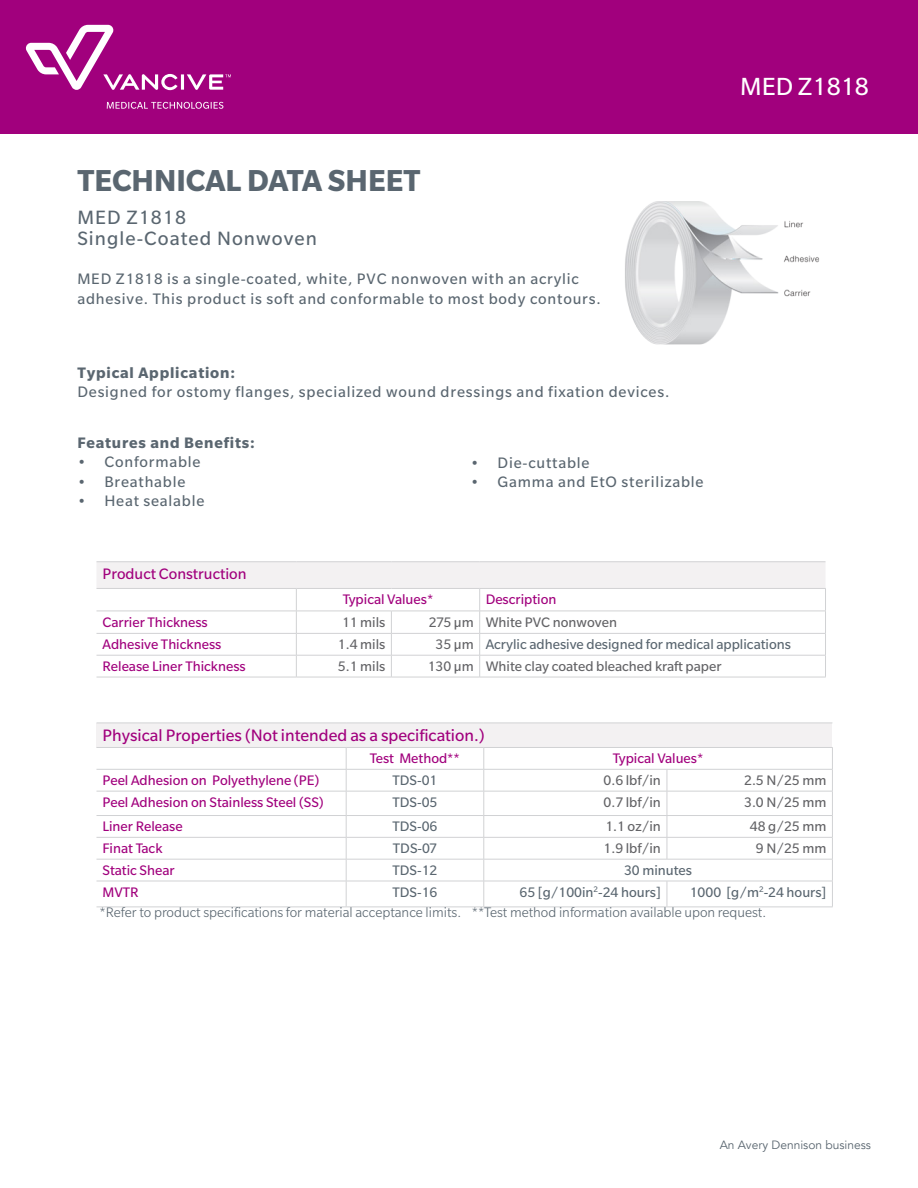
<style>
.page{position:relative;width:918px;height:1188px;background:#fff}
.page>*{position:absolute;margin:0;border:0;box-sizing:border-box;transform-origin:0 0}
.t1{font:700 33px "Slate Std";color:#5a6670}
.t2{font:27px "Slate Std";color:#fff}
.Body_copy_w_o_space{font:21px "Slate Std";letter-spacing:.05em;color:#5a6670}
.Body_copy_w_o_space-2{font:18px "Slate Std";color:#a1007d}
.Body_copy_w_o_space-3{font:16.5px/19.5px "Slate Std";letter-spacing:.05em;color:#5a6670}
.Body_copy_w_o_space-4{font:700 16.5px "Slate Std";letter-spacing:.05em;color:#5a6670}
.Body_copy_w_o_space-5{font:16.5px "Slate Std";color:#a1007d}
.TABLE_body{font:15px "Slate Std";color:#a1007d}
.TABLE_body-2{font:15px "Slate Std";color:#636366}
.TABLE_body-3{font:15px "Slate Std";color:#5a6670}
.body_copy{font:300 15px "Slate Std";color:#5a6670}
.t3{font:12px "Avenir";color:#5a6670}
</style>
<div class="page">
<div style="left:0;top:0;width:918px;height:134px;background:#a1007d"></div>
<svg style="left:107px;top:102px;width:116px;height:7px"></svg>
<svg style="left:26px;top:25px;width:205px;height:65px"></svg>
<div style="left:97px;top:723px;width:735px;height:24px;background:#f3f1f2"></div>
<svg style="left:97px;top:748px;width:735px;height:159px"></svg>
<hr style="left:97px;top:723px;width:249px;height:1px;background:#d1d2d4">
<hr style="left:346px;top:723px;width:138px;height:1px;background:#d1d2d4">
<hr style="left:484px;top:723px;width:183px;height:1px;background:#d1d2d4">
<hr style="left:667px;top:723px;width:165px;height:1px;background:#d1d2d4">
<hr style="left:97px;top:747px;width:249px;height:1px;background:#d1d2d4">
<hr style="left:346px;top:747px;width:138px;height:1px;background:#d1d2d4">
<hr style="left:484px;top:747px;width:183px;height:1px;background:#d1d2d4">
<hr style="left:667px;top:747px;width:166px;height:1px;background:#d1d2d4">
<hr style="left:97px;top:769px;width:249px;height:1px;background:#d1d2d4">
<hr style="left:346px;top:769px;width:138px;height:1px;background:#d1d2d4">
<hr style="left:484px;top:769px;width:183px;height:1px;background:#d1d2d4">
<hr style="left:667px;top:769px;width:166px;height:1px;background:#d1d2d4">
<hr style="left:97px;top:791px;width:249px;height:1px;background:#d1d2d4">
<hr style="left:346px;top:791px;width:138px;height:1px;background:#d1d2d4">
<hr style="left:484px;top:791px;width:183px;height:1px;background:#d1d2d4">
<svg style="left:667px;top:770px;width:1px;height:89px"></svg>
<svg style="left:346px;top:748px;width:1px;height:159px"></svg>
<svg style="left:484px;top:748px;width:1px;height:159px"></svg>
<svg style="left:667px;top:882px;width:1px;height:25px"></svg>
<svg style="left:832px;top:748px;width:1px;height:159px"></svg>
<hr style="left:667px;top:791px;width:166px;height:1px;background:#d1d2d4">
<hr style="left:97px;top:815px;width:249px;height:1px;background:#d1d2d4">
<hr style="left:346px;top:815px;width:138px;height:1px;background:#d1d2d4">
<hr style="left:484px;top:815px;width:183px;height:1px;background:#d1d2d4">
<hr style="left:97px;top:837px;width:249px;height:1px;background:#d1d2d4">
<hr style="left:346px;top:837px;width:138px;height:1px;background:#d1d2d4">
<hr style="left:484px;top:837px;width:183px;height:1px;background:#d1d2d4">
<hr style="left:97px;top:859px;width:249px;height:1px;background:#d1d2d4">
<hr style="left:346px;top:859px;width:138px;height:1px;background:#d1d2d4">
<hr style="left:484px;top:859px;width:183px;height:1px;background:#d1d2d4">
<hr style="left:97px;top:881px;width:249px;height:1px;background:#d1d2d4">
<hr style="left:346px;top:881px;width:138px;height:1px;background:#d1d2d4">
<hr style="left:484px;top:881px;width:183px;height:1px;background:#d1d2d4">
<hr style="left:97px;top:907px;width:249px;height:1px;background:#d1d2d4">
<hr style="left:346px;top:907px;width:138px;height:1px;background:#d1d2d4">
<hr style="left:484px;top:907px;width:183px;height:1px;background:#d1d2d4">
<hr style="left:667px;top:815px;width:166px;height:1px;background:#d1d2d4">
<hr style="left:667px;top:837px;width:166px;height:1px;background:#d1d2d4">
<hr style="left:667px;top:859px;width:166px;height:1px;background:#d1d2d4">
<hr style="left:667px;top:881px;width:166px;height:1px;background:#d1d2d4">
<hr style="left:667px;top:907px;width:166px;height:1px;background:#d1d2d4">
<hr style="left:97px;top:561px;width:199px;height:1px;background:#d1d2d4">
<hr style="left:296px;top:561px;width:95px;height:1px;background:#d1d2d4">
<hr style="left:391px;top:561px;width:89px;height:1px;background:#d1d2d4">
<hr style="left:480px;top:561px;width:346px;height:1px;background:#d1d2d4">
<svg style="left:97px;top:562px;width:729px;height:115px"></svg>
<hr style="left:97px;top:633px;width:199px;height:1px;background:#d1d2d4">
<hr style="left:97px;top:655px;width:199px;height:1px;background:#d1d2d4">
<hr style="left:97px;top:677px;width:199px;height:1px;background:#d1d2d4">
<hr style="left:296px;top:633px;width:95px;height:1px;background:#d1d2d4">
<hr style="left:391px;top:633px;width:89px;height:1px;background:#d1d2d4">
<hr style="left:480px;top:633px;width:346px;height:1px;background:#d1d2d4">
<hr style="left:296px;top:655px;width:95px;height:1px;background:#d1d2d4">
<hr style="left:391px;top:655px;width:89px;height:1px;background:#d1d2d4">
<hr style="left:480px;top:655px;width:346px;height:1px;background:#d1d2d4">
<hr style="left:296px;top:677px;width:95px;height:1px;background:#d1d2d4">
<hr style="left:391px;top:677px;width:89px;height:1px;background:#d1d2d4">
<hr style="left:480px;top:677px;width:346px;height:1px;background:#d1d2d4">
<img style="left:625px;top:201px;width:194px;height:144px">
<p class="t1" style="left:77px;top:163px;width:345px">TECHNICAL DATA SHEET</p>
<p class="Body_copy_w_o_space" style="left:77px;top:207px;width:110px">MED Z1818</p>
<p class="Body_copy_w_o_space" style="left:77px;top:228px;width:241px">Single-Coated Nonwoven</p>
<p class="Body_copy_w_o_space-3" style="left:77px;top:269px;width:525px">MED Z1818 is a single-coated, white, PVC nonwoven with an acrylic adhesive. This product is soft and conformable to most body contours.</p>
<p class="Body_copy_w_o_space-4" style="left:77px;top:364px;width:159px">Typical Application:</p>
<p class="Body_copy_w_o_space-3" style="left:77px;top:382px;width:594px">Designed for ostomy flanges, specialized wound dressings and fixation devices.</p>
<p class="Body_copy_w_o_space-4" style="left:77px;top:434px;width:179px">Features and Benefits:</p>
<p class="Body_copy_w_o_space-3" style="left:77px;top:452px;width:125px">• Conformable</p>
<p class="Body_copy_w_o_space-3" style="left:77px;top:472px;width:110px">• Breathable</p>
<p class="Body_copy_w_o_space-3" style="left:77px;top:491px;width:129px">• Heat sealable</p>
<p class="Body_copy_w_o_space-3" style="left:471px;top:453px;width:121px">• Die-cuttable</p>
<p class="Body_copy_w_o_space-3" style="left:471px;top:472px;width:235px">• Gamma and EtO sterilizable</p>
<p class="Body_copy_w_o_space-5" style="left:103px;top:565px;width:146px">Product Construction</p>
<p class="TABLE_body" style="left:343px;top:592px;width:92px">Typical Values*</p>
<p class="TABLE_body" style="left:486px;top:592px;width:72px">Description</p>
<p class="t2" style="left:740px;top:72px;width:130px">MED Z1818</p>
<p class="TABLE_body" style="left:103px;top:614px;width:107px">Carrier Thickness</p>
<p class="TABLE_body-2" style="left:342px;top:614px;width:45px">11 mils</p>
<p class="TABLE_body-2" style="left:429px;top:614px;width:46px">275 µm</p>
<p class="TABLE_body-2" style="left:486px;top:614px;width:133px">White PVC nonwoven</p>
<p class="TABLE_body" style="left:103px;top:637px;width:120px">Adhesive Thickness</p>
<p class="TABLE_body-2" style="left:338px;top:637px;width:49px">1.4 mils</p>
<p class="TABLE_body-2" style="left:436px;top:637px;width:40px">35 µm</p>
<p class="TABLE_body-3" style="left:486px;top:637px;width:307px">Acrylic adhesive designed for medical applications</p>
<p class="TABLE_body" style="left:103px;top:658px;width:145px">Release Liner Thickness</p>
<p class="TABLE_body-2" style="left:338px;top:658px;width:49px">5.1 mils</p>
<p class="TABLE_body-2" style="left:428px;top:658px;width:47px">130 µm</p>
<p class="TABLE_body-2" style="left:486px;top:658px;width:237px">White clay coated bleached kraft paper</p>
<p class="Body_copy_w_o_space-2" style="left:103px;top:726px;width:384px">Physical Properties (Not intended as a specification.)</p>
<p class="TABLE_body" style="left:370px;top:751px;width:92px">Test Method**</p>
<p class="TABLE_body" style="left:613px;top:751px;width:92px">Typical Values*</p>
<p class="TABLE_body" style="left:103px;top:773px;width:218px">Peel Adhesion on Polyethylene (PE)</p>
<p class="TABLE_body-3" style="left:393px;top:773px;width:46px">TDS-01</p>
<p class="TABLE_body-2" style="left:604px;top:773px;width:59px">0.6 lbf/in</p>
<p class="TABLE_body-2" style="left:744px;top:773px;width:84px">2.5 N/25 mm</p>
<p class="TABLE_body" style="left:103px;top:794px;width:223px">Peel Adhesion on Stainless Steel (SS)</p>
<p class="TABLE_body-3" style="left:393px;top:794px;width:46px">TDS-05</p>
<p class="TABLE_body-2" style="left:604px;top:794px;width:59px">0.7 lbf/in</p>
<p class="TABLE_body-2" style="left:744px;top:794px;width:84px">3.0 N/25 mm</p>
<p class="TABLE_body" style="left:103px;top:819px;width:82px">Liner Release</p>
<p class="TABLE_body-3" style="left:393px;top:819px;width:46px">TDS-06</p>
<p class="TABLE_body-2" style="left:605px;top:819px;width:57px">1.1 oz/in</p>
<p class="TABLE_body-2" style="left:750px;top:819px;width:78px">48 g/25 mm</p>
<p class="TABLE_body" style="left:103px;top:841px;width:62px">Finat Tack</p>
<p class="TABLE_body-3" style="left:393px;top:841px;width:46px">TDS-07</p>
<p class="TABLE_body-2" style="left:604px;top:841px;width:59px">1.9 lbf/in</p>
<p class="TABLE_body-2" style="left:756px;top:841px;width:72px">9 N/25 mm</p>
<p class="TABLE_body" style="left:103px;top:862px;width:74px">Static Shear</p>
<p class="TABLE_body-3" style="left:393px;top:862px;width:46px">TDS-12</p>
<p class="TABLE_body-3" style="left:624px;top:862px;width:69px">30 minutes</p>
<p class="TABLE_body" style="left:103px;top:884px;width:38px">MVTR</p>
<p class="TABLE_body-3" style="left:393px;top:884px;width:46px">TDS-16</p>
<p class="TABLE_body-3" style="left:520px;top:884px;width:143px">65 [g/100in<sup>2</sup>-24 hours]</p>
<p class="TABLE_body-3" style="left:690px;top:884px;width:138px">1000 [g/m<sup>2</sup>-24 hours]</p>
<p class="body_copy" style="left:100px;top:905px;width:668px">*Refer to product specifications for material acceptance limits. **Test method information available upon request.</p>
<p class="t3" style="left:720px;top:1138px;width:153px">An Avery Dennison business</p>
</div>
